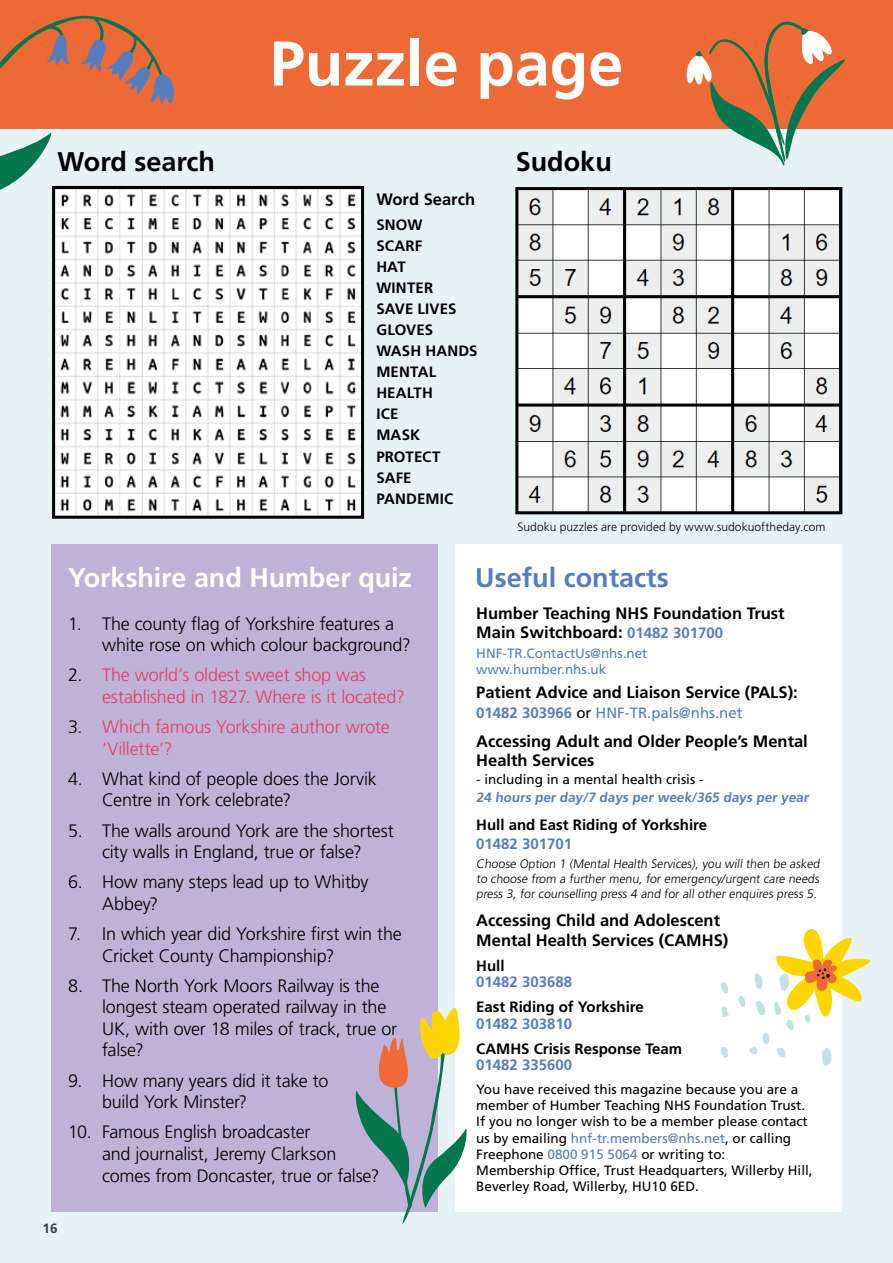
<style>
.page{position:relative;width:893px;height:1263px;background:#fff}
.page>*{position:absolute;margin:0;border:0;box-sizing:border-box;transform-origin:0 0}
.t1{font:700 63px "Frutiger LT Std";color:#fff}
.t2{font:700 27px "Frutiger LT Std";letter-spacing:-.005em;color:#fff}
.t3{font:700 27px "Frutiger LT Std";color:#000}
.t4{font:700 27px "Frutiger LT Std";color:#567dbe}
.t5{font:300 18px/21.6px "Frutiger LT Std";letter-spacing:-.01em;color:#000}
.t6{font:300 18px/21.6px "Frutiger LT Std";letter-spacing:-.01em;color:#e93f5f}
.t7{font:700 16.5px/19.8px "Frutiger LT Std";color:#000}
.t8{font:700 15px/21px "Frutiger LT Std";color:#000}
.t9{font:700 15px "Frutiger LT Std";color:#567dbe}
.t10{font:15px "Frutiger LT Std";color:#567dbe}
.t11{font:13.5px/16.2px "Frutiger LT Std";color:#000}
.t12{font:13.5px/15.8px "Frutiger LT Std";color:#567dbe}
.t13{font:700 13.5px "Frutiger LT Std";color:#567dbe}
.t14{font:700 13.5px "Frutiger LT Std";color:#3c3c3b}
.t15{font:300 12.3px/14.7px "Frutiger LT Std";color:#000;text-align:justify}
.t16{font:300 12px "Frutiger LT Std";letter-spacing:.005em;color:#000}
.s1{color:#000}
.s2{font-size:15px;color:#567dbe}
.s3{font-weight:700}
.s4{color:#567dbe}
</style>
<div class="page">
<div style="left:0;top:0;width:893px;height:130px;background:#ed6a36"></div>
<div style="left:0;top:130px;width:893px;height:1133px;background:#e7f2f5"></div>
<div style="left:51px;top:544px;width:387px;height:668px;background:#beb2d6"></div>
<img style="left:519px;top:191px;width:319px;height:319px">
<div style="left:515px;top:187px;width:327px;height:327px;border:3px solid #000"></div>
<div style="left:455px;top:544px;width:387px;height:668px;background:#fff"></div>
<img style="left:56px;top:190px;width:304px;height:325px">
<div style="left:52px;top:186px;width:312px;height:333px;border:3px solid #000"></div>
<svg style="left:721px;top:1047px;width:7px;height:11px"></svg>
<svg style="left:720px;top:982px;width:9px;height:12px"></svg>
<svg style="left:722px;top:1006px;width:7px;height:11px"></svg>
<svg style="left:355px;top:1007px;width:112px;height:217px"></svg>
<svg style="left:684px;top:21px;width:167px;height:145px"></svg>
<svg style="left:738px;top:929px;width:133px;height:137px"></svg>
<svg style="left:0;top:15px;width:179px;height:210px"></svg>
<h1 class="t1" style="left:270px;top:27px;width:355px">Puzzle page</h1>
<h2 class="t3" style="left:57px;top:145px;width:159px">Word search</h2>
<h2 class="t3" style="left:516px;top:145px;width:98px">Sudoku</h2>
<p class="t7" style="left:376px;top:190px;width:100px">Word Search</p>
<p class="t8" style="left:376px;top:215px;width:103px">SNOW<br>SCARF<br>HAT<br>WINTER<br>SAVE LIVES<br>GLOVES<br>WASH HANDS<br>MENTAL<br>HEALTH<br>ICE<br>MASK<br>PROTECT<br>SAFE<br>PANDEMIC</p>
<p class="t16" style="left:517px;top:520px;width:310px">Sudoku puzzles are provided by www.sudokuoftheday.com</p>
<h2 class="t2" style="left:68px;top:562px;width:345px">Yorkshire and Humber quiz</h2>
<p class="t5" style="left:102px;top:613px;width:310px;text-indent:-34px">1. The county flag of Yorkshire features a white rose on which colour background?</p>
<p class="t6" style="left:102px;top:665px;width:304px;text-indent:-34px"><span class="s1">2.</span> The world’s oldest sweet shop was established in 1827. Where is it located?</p>
<p class="t6" style="left:102px;top:716px;width:289px;text-indent:-34px"><span class="s1">3.</span> Which famous Yorkshire author wrote ‘Villette’?</p>
<p class="t5" style="left:102px;top:768px;width:276px;text-indent:-34px">4. What kind of people does the Jorvik<br>Centre in York celebrate?</p>
<p class="t5" style="left:68px;top:820px;width:327px;text-align:center">5. The walls around York are the shortest city walls in England, true or false?</p>
<p class="t5" style="left:102px;top:871px;width:268px;text-indent:-34px">6. How many steps lead up to Whitby<br>Abbey?</p>
<p class="t5" style="left:102px;top:923px;width:301px;text-indent:-34px">7. In which year did Yorkshire first win the<br>Cricket County Championship?</p>
<p class="t5" style="left:102px;top:975px;width:297px;text-indent:-34px">8. The North York Moors Railway is the longest steam operated railway in the<br>UK, with over 18 miles of track, true or false?</p>
<p class="t5" style="left:102px;top:1070px;width:228px;text-indent:-34px">9. How many years did it take to build York Minster?</p>
<p class="t5" style="left:102px;top:1121px;width:279px;text-indent:-34px">10. Famous English broadcaster<br>and journalist, Jeremy Clarkson comes from Doncaster, true or false?</p>
<p class="t14" style="left:43px;top:1220px;width:17px">16</p>
<h2 class="t4" style="left:475px;top:562px;width:195px">Useful contacts</h2>
<p class="t7" style="left:476px;top:603px;width:310px">Humber Teaching NHS Foundation Trust<br>Main Switchboard: <span class="s2">01482 301700</span></p>
<p class="t12" style="left:476px;top:646px;width:173px">HNF-TR.ContactUs@nhs.net www.humber.nhs.uk</p>
<p class="t7" style="left:476px;top:683px;width:323px">Patient Advice and Liaison Service (PALS):</p>
<p class="t10" style="left:476px;top:704px;width:268px"><span class="s3">01482 303966</span> <span class="s1">or</span> HNF-TR.pals@nhs.net</p>
<p class="t7" style="left:476px;top:731px;width:333px">Accessing Adult and Older People’s Mental<br>Health Services</p>
<p class="t11" style="left:476px;top:772px;width:229px">- including in a mental health crisis -</p>
<p class="t13" style="left:476px;top:790px;width:336px">24 hours per day/7 days per week/365 days per year</p>
<p class="t8" style="left:476px;top:814px;width:232px">Hull and East Riding of Yorkshire</p>
<p class="t9" style="left:476px;top:835px;width:97px">01482 301701</p>
<p class="t15" style="left:476px;top:857px;width:347px">Choose Option 1 (Mental Health Services), you will then be asked to choose from a further menu, for emergency/urgent care needs press 3, for counselling press 4 and for all other enquires press 5.</p>
<p class="t7" style="left:476px;top:910px;width:254px">Accessing Child and Adolescent<br>Mental Health Services (CAMHS)</p>
<p class="t8" style="left:476px;top:955px;width:30px">Hull</p>
<p class="t9" style="left:476px;top:973px;width:97px">01482 303688</p>
<p class="t8" style="left:476px;top:996px;width:169px">East Riding of Yorkshire</p>
<p class="t9" style="left:476px;top:1014px;width:97px">01482 303810</p>
<p class="t8" style="left:476px;top:1038px;width:207px">CAMHS Crisis Response Team</p>
<p class="t9" style="left:476px;top:1056px;width:97px">01482 335600</p>
<p class="t11" style="left:476px;top:1081px;width:338px">You have received this magazine because you are a member of Humber Teaching NHS Foundation Trust.<br>If you no longer wish to be a member please contact us by emailing <span class="s4">hnf-tr.members@nhs.net</span>, or calling Freephone <span class="s4">0800 915 5064</span> or writing to:<br>Membership Office, Trust Headquarters, Willerby Hill, Beverley Road, Willerby, HU10 6ED.</p>
</div>
